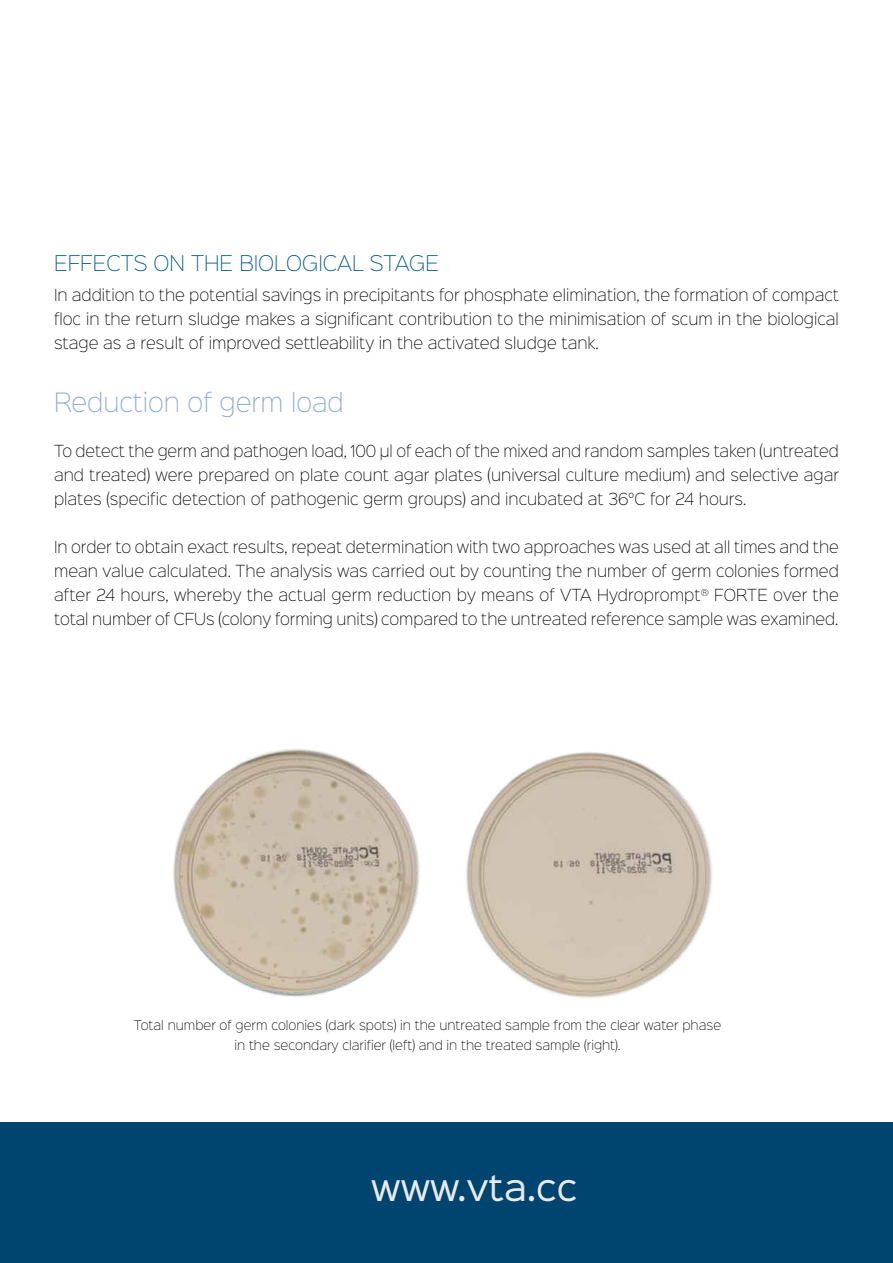
<style>
.page{position:relative;width:893px;height:1263px;background:#fff}
.page>*{position:absolute;margin:0;border:0;box-sizing:border-box;transform-origin:0 0}
.t1{font:33px "Sinkin Sans 400";color:#eaeaeb}
.t2{font:24px "Sinkin Sans 200 X Light";color:#87a8d4}
.t3{font:19.5px "Sinkin Sans 200 X Light";color:#00588e}
.t4{font:15px/24px "Sinkin Sans 200 X Light";color:#000;text-align:justify}
.t5{font:12px/19.5px "Sinkin Sans 200 X Light";color:#000;text-align:center}
</style>
<div class="page">
<div style="left:0;top:1123px;width:893px;height:140px;background:#00456f"></div>
<img style="left:173px;top:749px;width:539px;height:249px">
<h3 class="t3" style="left:54px;top:247px;width:387px">EFFECTS ON THE BIOLOGICAL STAGE</h3>
<p class="t4" style="left:54px;top:282px;width:786px">In addition to the potential savings in precipitants for phosphate elimination, the formation of compact floc in the return sludge makes a significant contribution to the minimisation of scum in the biological stage as a result of improved settleability in the activated sludge tank.</p>
<h2 class="t2" style="left:54px;top:383px;width:291px">Reduction of germ load</h2>
<p class="t4" style="left:54px;top:438px;width:786px">To detect the germ and pathogen load, 100 µl of each of the mixed and random samples taken (untreated and treated) were prepared on plate count agar plates (universal culture medium) and selective agar plates (specific detection of pathogenic germ groups) and incubated at 36°C for 24 hours.</p>
<p class="t4" style="left:54px;top:534px;width:786px">In order to obtain exact results, repeat determination with two approaches was used at all times and the mean value calculated. The analysis was carried out by counting the number of germ colonies formed after 24 hours, whereby the actual germ reduction by means of VTA Hydroprompt<sup>®</sup> FORTE over the total number of CFUs (colony forming units) compared to the untreated reference sample was examined.</p>
<p class="t5" style="left:134px;top:1015px;width:589px">Total number of germ colonies (dark spots) in the untreated sample from the clear water phase in the secondary clarifier (left) and in the treated sample (right).</p>
<h1 class="t1" style="left:371px;top:1160px;width:207px">www.vta.cc</h1>
</div>
